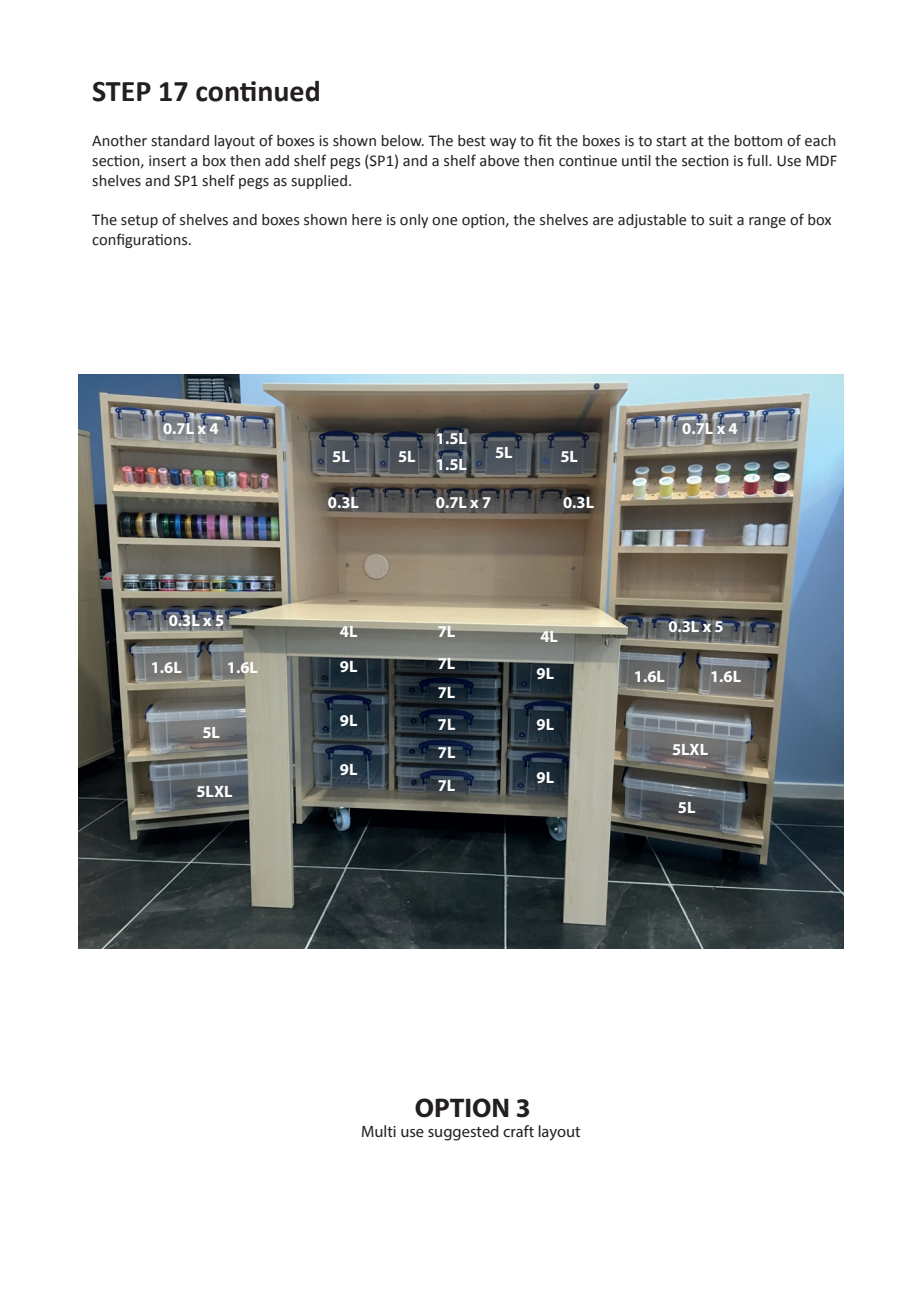
<style>
.page{position:relative;width:919px;height:1289px;background:#fff}
.page>*{position:absolute;margin:0;border:0;box-sizing:border-box;transform-origin:0 0}
.t1{font:700 30px "Calibri";color:#231f20}
.t2{font:700 27px "Myriad Pro";color:#231f20}
.t3{font:16.5px/19.8px "Calibri";color:#231f20;text-align:justify}
.t4{font:700 16.5px "Myriad Pro";color:#fff}
.t5{font:16.5px "Myriad Pro";color:#231f20}
</style>
<div class="page">
<img style="left:78px;top:374px;width:765px;height:574px">
<svg style="left:438px;top:719px;width:17px;height:11px"></svg>
<h1 class="t1" style="left:92px;top:70px;width:230px">STEP 17 continued</h1>
<p class="t3" style="left:92px;top:130px;width:746px">Another standard layout of boxes is shown below. The best way to fit the boxes is to start at the bottom of each section, insert a box then add shelf pegs (SP1) and a shelf above then continue until the section is full. Use MDF shelves and SP1 shelf pegs as supplied.</p>
<p class="t3" style="left:92px;top:210px;width:741px">The setup of shelves and boxes shown here is only one option, the shelves are adjustable to suit a range of box configurations.</p>
<p class="t4" style="left:163px;top:418px;width:57px">0.7L x 4</p>
<p class="t4" style="left:682px;top:418px;width:57px">0.7L x 4</p>
<p class="t4" style="left:436px;top:428px;width:33px">1.5L</p>
<p class="t4" style="left:332px;top:445px;width:19px">5L</p>
<p class="t4" style="left:398px;top:445px;width:19px">5L</p>
<p class="t4" style="left:495px;top:442px;width:19px">5L</p>
<p class="t4" style="left:560px;top:445px;width:19px">5L</p>
<p class="t4" style="left:436px;top:453px;width:33px">1.5L</p>
<p class="t4" style="left:169px;top:609px;width:57px">0.3L x 5</p>
<p class="t4" style="left:151px;top:656px;width:33px">1.6L</p>
<p class="t4" style="left:227px;top:656px;width:33px">1.6L</p>
<p class="t4" style="left:202px;top:721px;width:19px">5L</p>
<p class="t4" style="left:196px;top:780px;width:38px">5LXL</p>
<p class="t4" style="left:328px;top:492px;width:33px">0.3L</p>
<p class="t4" style="left:436px;top:492px;width:57px">0.7L x 7</p>
<p class="t4" style="left:563px;top:492px;width:33px">0.3L</p>
<p class="t4" style="left:340px;top:620px;width:19px">4L</p>
<p class="t4" style="left:438px;top:620px;width:19px">7L</p>
<p class="t4" style="left:540px;top:625px;width:19px">4L</p>
<p class="t4" style="left:668px;top:615px;width:57px">0.3L x 5</p>
<p class="t4" style="left:340px;top:656px;width:19px">9L</p>
<p class="t4" style="left:438px;top:652px;width:19px">7L</p>
<p class="t4" style="left:536px;top:662px;width:19px">9L</p>
<p class="t4" style="left:634px;top:665px;width:33px">1.6L</p>
<p class="t4" style="left:710px;top:665px;width:33px">1.6L</p>
<p class="t4" style="left:438px;top:681px;width:19px">7L</p>
<p class="t4" style="left:340px;top:709px;width:19px">9L</p>
<p class="t4" style="left:536px;top:714px;width:19px">9L</p>
<p class="t4" style="left:438px;top:741px;width:19px">7L</p>
<p class="t4" style="left:672px;top:738px;width:38px">5LXL</p>
<p class="t4" style="left:340px;top:759px;width:19px">9L</p>
<p class="t4" style="left:438px;top:775px;width:19px">7L</p>
<p class="t4" style="left:536px;top:766px;width:19px">9L</p>
<p class="t4" style="left:678px;top:797px;width:19px">5L</p>
<h2 class="t2" style="left:414px;top:1090px;width:117px">OPTION 3</h2>
<p class="t5" style="left:361px;top:1120px;width:221px">Multi use suggested craft layout</p>
</div>
